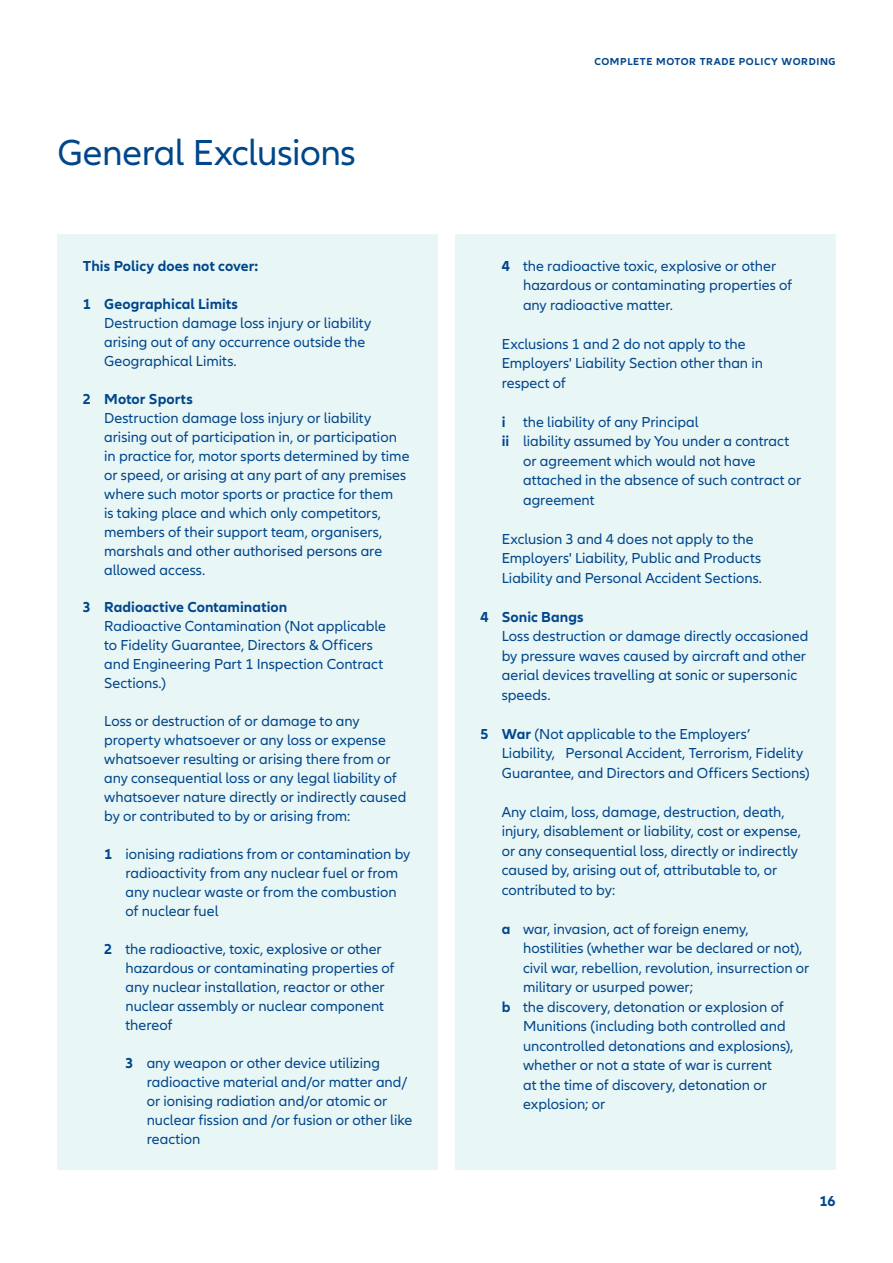
<style>
.page{position:relative;width:893px;height:1263px;background:#fff}
.page>*{position:absolute;margin:0;border:0;box-sizing:border-box;transform-origin:0 0}
.t1{font:37.5px "Allianz Neo";letter-spacing:-.01em;color:#00468b}
.t2{font:15px/18.9px "Allianz Neo";color:#00468b}
.t3{font:700 15px "Allianz Neo";letter-spacing:.005em;color:#00468b}
.t4{font:700 10.5px "Allianz Neo";letter-spacing:.06em;color:#00468b}
.s1{font-weight:700}
</style>
<div class="page">
<div style="left:455px;top:234px;width:381px;height:935px;background:#e9f6f6"></div>
<div style="left:57px;top:234px;width:381px;height:935px;background:#e9f6f6"></div>
<h1 class="t1" style="left:57px;top:132px;width:300px">General Exclusions</h1>
<p class="t3" style="left:83px;top:257px;width:177px">This Policy does not cover:</p>
<p class="t3" style="left:83px;top:295px;width:157px">1 Geographical Limits</p>
<p class="t2" style="left:104px;top:314px;width:269px">Destruction damage loss injury or liability arising out of any occurrence outside the<br>Geographical Limits.</p>
<p class="t3" style="left:83px;top:390px;width:111px">2 Motor Sports</p>
<p class="t2" style="left:104px;top:409px;width:307px">Destruction damage loss injury or liability arising out of participation in, or participation in practice for, motor sports determined by time or speed, or arising at any part of any premises where such motor sports or practice for them<br>is taking place and which only competitors, members of their support team, organisers, marshals and other authorised persons are allowed access.</p>
<p class="t3" style="left:83px;top:599px;width:206px">3 Radioactive Contamination</p>
<p class="t2" style="left:104px;top:617px;width:283px">Radioactive Contamination (Not applicable to Fidelity Guarantee, Directors &amp; Officers and Engineering Part 1 Inspection Contract Sections.)</p>
<p class="t2" style="left:104px;top:712px;width:304px">Loss or destruction of or damage to any property whatsoever or any loss or expense whatsoever resulting or arising there from or any consequential loss or any legal liability of whatsoever nature directly or indirectly caused by or contributed to by or arising from:</p>
<p class="t2" style="left:125px;top:845px;width:286px;text-indent:-21px"><span class="s1">1</span> ionising radiations from or contamination by radioactivity from any nuclear fuel or from any nuclear waste or from the combustion of nuclear fuel</p>
<p class="t2" style="left:125px;top:940px;width:271px;text-indent:-21px"><span class="s1">2</span> the radioactive, toxic, explosive or other hazardous or contaminating properties of any nuclear installation, reactor or other nuclear assembly or nuclear component thereof</p>
<p class="t2" style="left:147px;top:1054px;width:267px;text-indent:-21px"><span class="s1">3</span> any weapon or other device utilizing radioactive material and/or matter and/ or ionising radiation and/or atomic or nuclear fission and /or fusion or other like reaction</p>
<p class="t4" style="left:594px;top:56px;width:243px">COMPLETE MOTOR TRADE POLICY WORDING</p>
<p class="t2" style="left:523px;top:256px;width:271px;line-height:19.5px;text-indent:-21px"><span class="s1">4</span> the radioactive toxic, explosive or other hazardous or contaminating properties of any radioactive matter.</p>
<p class="t2" style="left:502px;top:334px;width:263px;line-height:19.5px">Exclusions 1 and 2 do not apply to the<br>Employers' Liability Section other than in respect of</p>
<p class="t2" style="left:502px;top:413px;width:198px"><span class="s1">i</span> the liability of any Principal</p>
<p class="t2" style="left:502px;top:432px;width:289px"><span class="s1">ii</span> liability assumed by You under a contract</p>
<p class="t2" style="left:523px;top:452px;width:234px">or agreement which would not have</p>
<p class="t2" style="left:523px;top:471px;width:280px">attached in the absence of such contract or</p>
<p class="t2" style="left:523px;top:491px;width:73px">agreement</p>
<p class="t2" style="left:502px;top:529px;width:262px;line-height:19.5px">Exclusion 3 and 4 does not apply to the<br>Employers' Liability, Public and Products<br>Liability and Personal Accident Sections.</p>
<p class="t3" style="left:480px;top:608px;width:105px">4 Sonic Bangs</p>
<p class="t2" style="left:502px;top:627px;width:308px;line-height:19.5px">Loss destruction or damage directly occasioned by pressure waves caused by aircraft and other aerial devices travelling at sonic or supersonic speeds.</p>
<p class="t2" style="left:502px;top:724px;width:309px;line-height:19.5px;text-indent:-21px"><span class="s1">5 War</span> (Not applicable to the Employers’<br>Liability, Personal Accident, Terrorism, Fidelity<br>Guarantee, and Directors and Officers Sections)</p>
<p class="t2" style="left:502px;top:802px;width:301px;line-height:19.5px">Any claim, loss, damage, destruction, death, injury, disablement or liability, cost or expense, or any consequential loss, directly or indirectly caused by, arising out of, attributable to, or contributed to by:</p>
<p class="t2" style="left:502px;top:920px;width:248px"><span class="s1">a</span> war, invasion, act of foreign enemy,</p>
<p class="t2" style="left:523px;top:939px;width:281px">hostilities (whether war be declared or not),</p>
<p class="t2" style="left:523px;top:959px;width:288px">civil war, rebellion, revolution, insurrection or</p>
<p class="t2" style="left:523px;top:978px;width:172px">military or usurped power;</p>
<p class="t2" style="left:502px;top:998px;width:284px"><span class="s1">b</span> the discovery, detonation or explosion of</p>
<p class="t2" style="left:523px;top:1017px;width:264px">Munitions (including both controlled and</p>
<p class="t2" style="left:523px;top:1037px;width:272px">uncontrolled detonations and explosions),</p>
<p class="t2" style="left:523px;top:1056px;width:251px">whether or not a state of war is current</p>
<p class="t2" style="left:523px;top:1076px;width:245px">at the time of discovery, detonation or</p>
<p class="t2" style="left:523px;top:1095px;width:84px">explosion; or</p>
<p class="t3" style="left:819px;top:1192px;width:18px">16</p>
</div>
